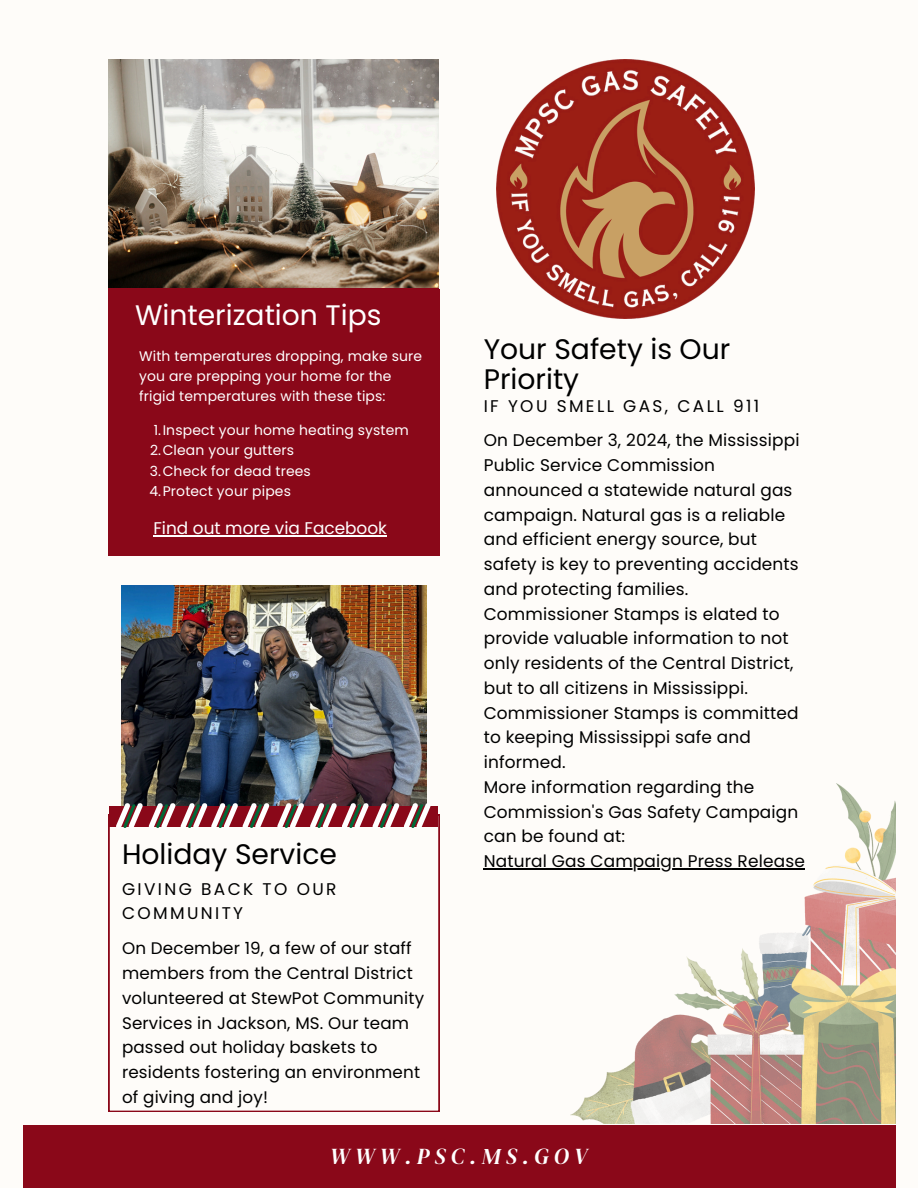
<style>
.page{position:relative;width:918px;height:1188px;background:#fefcf9}
.page>*{position:absolute;margin:0;border:0;box-sizing:border-box;transform-origin:0 0}
.t1{font:28.2px/30.3px "Poppins";color:#000}
.t2{font:28.2px "Poppins";color:#fff}
.t3{font:italic 22.5px "DM Serif Display";letter-spacing:.225em;color:#fff}
.t4{font:16.95px/24.8px "Poppins";letter-spacing:.01em;color:#000}
.t5{font:16.95px/23.2px "Poppins";letter-spacing:.14em;color:#000}
.t6{font:16.95px "Poppins";color:#fff}
.t7{font:16.8px/24.8px "Poppins";letter-spacing:.01em;color:#000}
.t8{font:13.95px/20.2px "Poppins";letter-spacing:.01em;color:#fff}
</style>
<div class="page">
<div style="left:23px;top:1125px;width:872px;height:63px;background:#8a0819"></div>
<img style="left:571px;top:783px;width:324px;height:340px">
<svg style="left:109px;top:815px;width:330px;height:297px"></svg>
<img style="left:121px;top:586px;width:305px;height:220px">
<div style="left:109px;top:806px;width:168px;height:20px;background:#8a0819"></div>
<svg style="left:116px;top:803px;width:27px;height:26px"></svg>
<svg style="left:149px;top:803px;width:120px;height:26px"></svg>
<div style="left:271px;top:806px;width:167px;height:20px;background:#8a0819"></div>
<svg style="left:277px;top:803px;width:27px;height:26px"></svg>
<svg style="left:310px;top:803px;width:121px;height:26px"></svg>
<img style="left:108px;top:60px;width:331px;height:228px">
<div style="left:108px;top:289px;width:331px;height:266px;background:#8a0819"></div>
<hr style="left:153px;top:535px;width:234px;height:1px;background:#fff">
<hr style="left:484px;top:868px;width:321px;height:1px;background:#000">
<img style="left:496px;top:60px;width:259px;height:259px">
<p class="t2" style="left:135px;top:295px;width:248px">Winterization Tips</p>
<p class="t8" style="left:139px;top:346px;width:285px">With temperatures dropping, make sure you are prepping your home for the frigid temperatures with these tips:</p>
<h4 class="t8" style="left:154px;top:420px;width:257px">1.Inspect your home heating system</h4>
<p class="t8" style="left:150px;top:440px;width:145px">2.Clean your gutters</p>
<p class="t8" style="left:150px;top:461px;width:162px">3.Check for dead trees</p>
<h1 class="t8" style="left:149px;top:481px;width:143px">4.Protect your pipes</h1>
<p class="t6" style="left:153px;top:516px;width:235px">Find out more via Facebook</p>
<p class="t1" style="left:122px;top:839px;width:216px">Holiday Service</p>
<p class="t5" style="left:122px;top:878px;width:216px">GIVING BACK TO OUR<br>COMMUNITY</p>
<h1 class="t7" style="left:122px;top:936px;width:304px">On December 19, a few of our staff members from the Central District volunteered at StewPot Community<br>Services in Jackson, MS. Our team passed out holiday baskets to residents fostering an environment of giving and joy!</h1>
<h1 class="t1" style="left:484px;top:334px;width:248px">Your Safety is Our<br>Priority</h1>
<p class="t5" style="left:484px;top:394px;width:277px">IF YOU SMELL GAS, CALL 911</p>
<h3 class="t4" style="left:484px;top:428px;width:317px">On December 3, 2024, the Mississippi<br>Public Service Commission announced a statewide natural gas campaign. Natural gas is a reliable and efficient energy source, but safety is key to preventing accidents and protecting families.<br>Commissioner Stamps is elated to provide valuable information to not only residents of the Central District, but to all citizens in Mississippi.<br>Commissioner Stamps is committed to keeping Mississippi safe and informed.<br>More information regarding the<br>Commission's Gas Safety Campaign can be found at:</h3>
<h4 class="t4" style="left:484px;top:849px;width:323px">Natural Gas Campaign Press Release</h4>
<p class="t3" style="left:330px;top:1141px;width:259px">WWW.PSC.MS.GOV</p>
</div>
